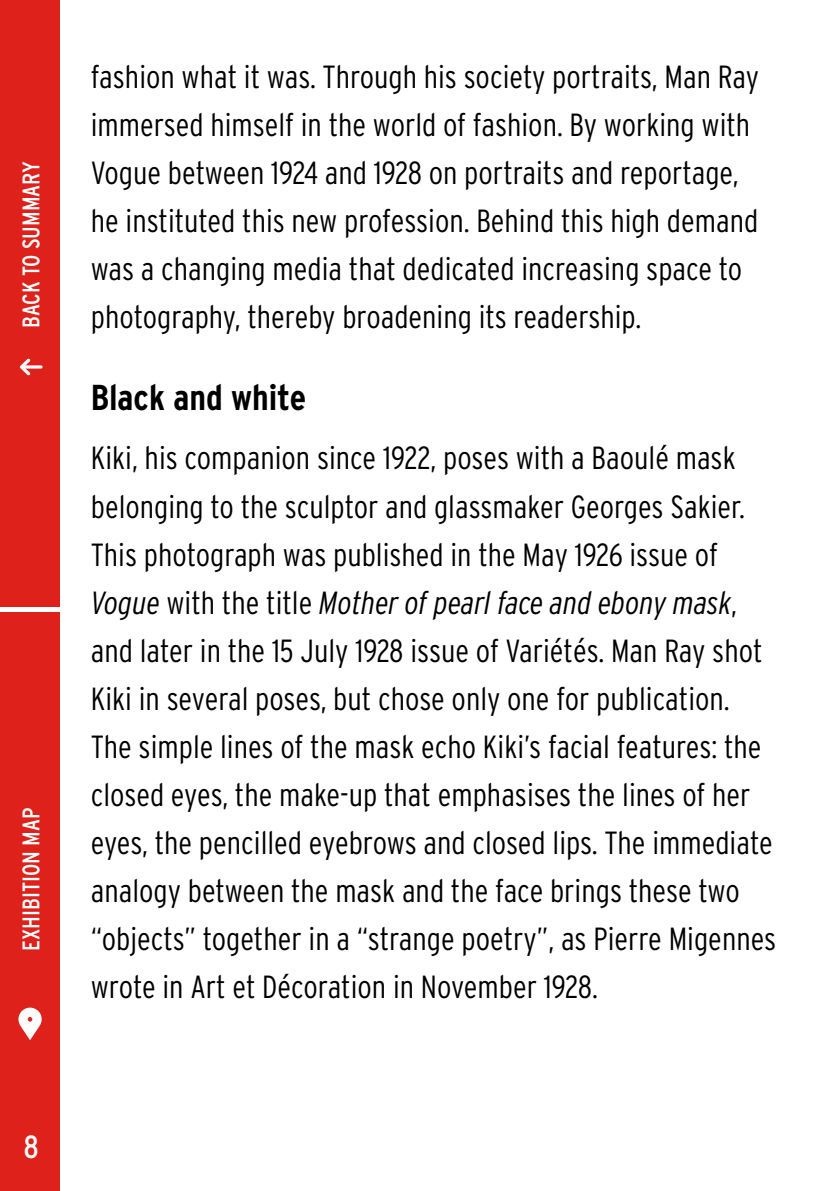
<style>
.page{position:relative;width:840px;height:1191px;background:#fff}
.page>*{position:absolute;margin:0;border:0;box-sizing:border-box;transform-origin:0 0}
.t1{font:700 36px "Interstate Condensed";color:#000}
.t2{font:300 32px/48px "Interstate Condensed";color:#000}
.t3{font:32px "Interstate Condensed";color:#fff}
.t4{font:24px "Interstate Condensed";color:#fff}
.s1{font-style:italic}
</style>
<div class="page">
<div style="left:0;top:0;width:60px;height:607px;background:#de211b"></div>
<div style="left:0;top:612px;width:60px;height:579px;background:#de211b"></div>
<svg style="left:20px;top:358px;width:23px;height:17px"></svg>
<svg style="left:18px;top:1007px;width:24px;height:33px"></svg>
<p class="t4" style="left:18px;top:328px;width:168px;rotate:-90deg">BACK TO SUMMARY</p>
<p class="t4" style="left:18px;top:950px;width:144px;rotate:-90deg">EXHIBITION MAP</p>
<p class="t2" style="left:91px;top:52px;width:669px">fashion what it was. Through his society portraits, Man Ray immersed himself in the world of fashion. By working with Vogue between 1924 and 1928 on portraits and reportage, he instituted this new profession. Behind this high demand was a changing media that dedicated increasing space to photography, thereby broadening its readership.</p>
<p class="t1" style="left:91px;top:377px;width:217px">Black and white</p>
<p class="t2" style="left:91px;top:434px;width:686px">Kiki, his companion since 1922, poses with a Baoulé mask belonging to the sculptor and glassmaker Georges Sakier.<br>This photograph was published in the May 1926 issue of <span class="s1">Vogue</span> with the title <span class="s1">Mother of pearl face and ebony mask</span>, and later in the 15 July 1928 issue of Variétés. Man Ray shot Kiki in several poses, but chose only one for publication.<br>The simple lines of the mask echo Kiki’s facial features: the closed eyes, the make-up that emphasises the lines of her eyes, the pencilled eyebrows and closed lips. The immediate analogy between the mask and the face brings these two “objects” together in a “strange poetry”, as Pierre Migennes wrote in Art et Décoration in November 1928.</p>
<p class="t3" style="left:24px;top:1129px;width:17px">8</p>
</div>
